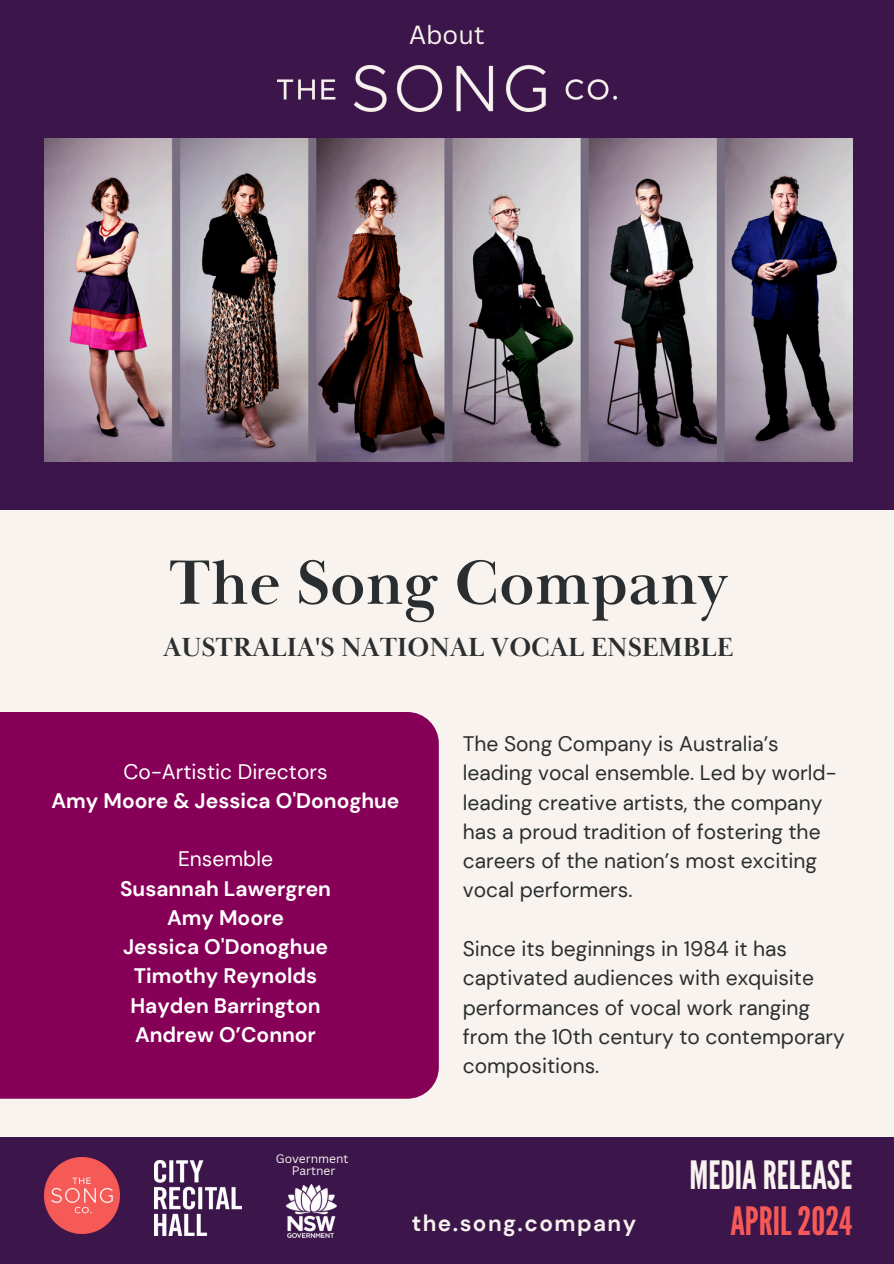
<style>
.page{position:relative;width:894px;height:1264px;background:#fff}
.page>*{position:absolute;margin:0;border:0;box-sizing:border-box;transform-origin:0 0}
.t1{font:700 64.5px "Baskerville Display PT";color:#2a2e30}
.t2{font:39px "League Gothic";color:#f8f3ee}
.t3{font:39px "League Gothic";color:#f65a57}
.t4{font:700 27px "Baskerville Display PT";color:#2a2e30}
.t5{font:25.5px "Canva Sans";color:#f8f3ee}
.t6{font:700 22.5px "DM Sans";letter-spacing:.065em;color:#f8f3ee}
.t7{font:21px/29.2px "DM Sans";color:#2a2e30}
.t8{font:700 21px/29.2px "DM Sans";color:#fff;text-align:center}
.t9{font:12px "Canva Sans";color:#f8f3ee}
.s1{font-weight:400}
</style>
<div class="page">
<div style="left:0;top:504px;width:893px;height:632px;background:#f8f3ee"></div>
<div style="left:0;top:0;width:892px;height:509px;background:#3c154b"></div>
<img style="left:277px;top:66px;width:339px;height:46px">
<div style="left:0;top:712px;width:438px;height:386px;background:#870058"></div>
<img style="left:44px;top:138px;width:808px;height:323px">
<div style="left:0;top:1136px;width:893px;height:127px;background:#3c154b"></div>
<img style="left:44px;top:1157px;width:75px;height:76px">
<img style="left:287px;top:1184px;width:49px;height:53px">
<img style="left:154px;top:1160px;width:87px;height:75px">
<h2 class="t5" style="left:409px;top:17px;width:77px">About</h2>
<p class="t1" style="left:169px;top:543px;width:560px">The Song Company</p>
<p class="t4" style="left:163px;top:630px;width:571px">AUSTRALIA'S NATIONAL VOCAL ENSEMBLE</p>
<h5 class="t8" style="left:52px;top:756px;width:349px"><span class="s1">Co-Artistic Directors<br></span>Amy Moore &amp; Jessica O'Donoghue</h5>
<h5 class="t8" style="left:120px;top:844px;width:212px"><span class="s1">Ensemble<br></span>Susannah Lawergren<br>Amy Moore<br>Jessica O'Donoghue<br>Timothy Reynolds<br>Hayden Barrington<br>Andrew O’Connor</h5>
<h5 class="t7" style="left:462px;top:729px;width:375px">The Song Company is Australia’s leading vocal ensemble. Led by world&shy;leading creative artists, the company has a proud tradition of fostering the careers of the nation’s most exciting vocal performers.</h5>
<h5 class="t7" style="left:462px;top:934px;width:383px">Since its beginnings in 1984 it has captivated audiences with exquisite performances of vocal work ranging from the 10th century to contemporary compositions.</h5>
<h1 class="t9" style="left:276px;top:1150px;width:74px">Government</h1>
<p class="t9" style="left:292px;top:1162px;width:45px">Partner</p>
<p class="t2" style="left:689px;top:1152px;width:164px">MEDIARELEASE</p>
<h1 class="t6" style="left:411px;top:1208px;width:226px">the.song.company</h1>
<p class="t3" style="left:730px;top:1198px;width:123px">APRIL2024</p>
</div>
